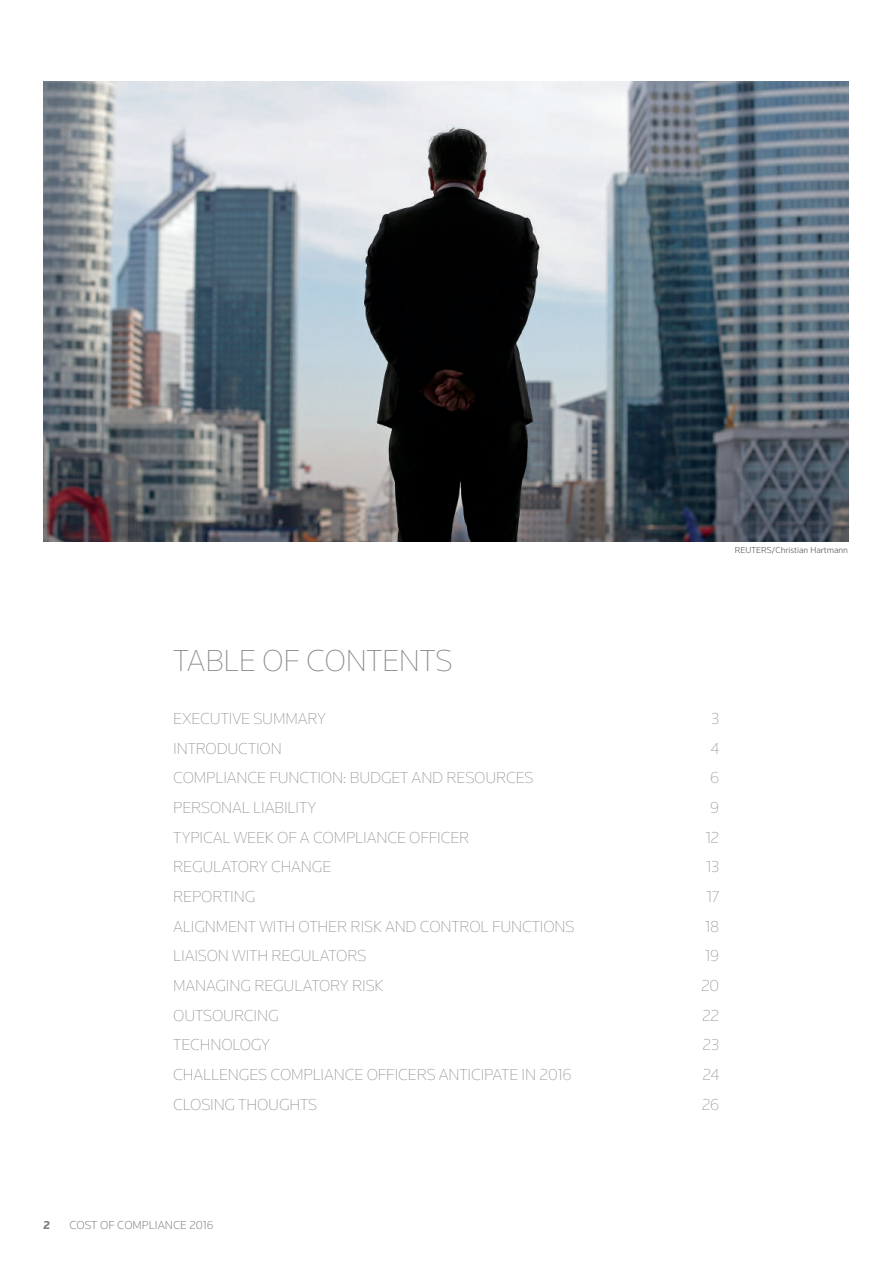
<style>
.page{position:relative;width:893px;height:1263px;background:#fff}
.page>*{position:absolute;margin:0;border:0;box-sizing:border-box;transform-origin:0 0}
.t1{font:200 31.5px "Knowledge";letter-spacing:-.01em;color:#86888b}
.t2{font:200 16.5px "Knowledge";letter-spacing:-.01em;color:#898a8a}
.t3{font:300 12px "Knowledge";color:#86888b}
.t4{font:900 12px "Knowledge";color:#808285}
.t5{font:300 9px "Knowledge";color:#4b4c4d}
</style>
<div class="page">
<img style="left:44px;top:81px;width:804px;height:460px">
<p class="t5" style="left:735px;top:545px;width:115px">REUTERS/Christian Hartmann</p>
<h1 class="t1" style="left:173px;top:641px;width:281px">TABLE OF CONTENTS</h1>
<p class="t2" style="left:173px;top:708px;width:154px">EXECUTIVE SUMMARY</p>
<p class="t2" style="left:711px;top:708px;width:10px">3</p>
<p class="t2" style="left:173px;top:738px;width:110px">INTRODUCTION</p>
<p class="t2" style="left:710px;top:738px;width:10px">4</p>
<p class="t2" style="left:173px;top:768px;width:362px">COMPLIANCE FUNCTION: BUDGET AND RESOURCES</p>
<p class="t2" style="left:710px;top:768px;width:11px">6</p>
<p class="t2" style="left:173px;top:797px;width:145px">PERSONAL LIABILITY</p>
<p class="t2" style="left:710px;top:797px;width:11px">9</p>
<p class="t2" style="left:173px;top:827px;width:298px">TYPICAL WEEK OF A COMPLIANCE OFFICER</p>
<p class="t2" style="left:706px;top:827px;width:15px">12</p>
<p class="t2" style="left:173px;top:857px;width:160px">REGULATORY CHANGE</p>
<p class="t2" style="left:706px;top:857px;width:15px">13</p>
<p class="t2" style="left:173px;top:886px;width:84px">REPORTING</p>
<p class="t2" style="left:707px;top:886px;width:14px">17</p>
<p class="t2" style="left:173px;top:916px;width:403px">ALIGNMENT WITH OTHER RISK AND CONTROL FUNCTIONS</p>
<p class="t2" style="left:705px;top:916px;width:16px">18</p>
<p class="t2" style="left:173px;top:945px;width:195px">LIAISON WITH REGULATORS</p>
<p class="t2" style="left:705px;top:945px;width:15px">19</p>
<p class="t2" style="left:173px;top:975px;width:212px">MANAGING REGULATORY RISK</p>
<p class="t2" style="left:701px;top:975px;width:20px">20</p>
<p class="t2" style="left:173px;top:1005px;width:107px">OUTSOURCING</p>
<p class="t2" style="left:702px;top:1005px;width:19px">22</p>
<p class="t2" style="left:173px;top:1034px;width:98px">TECHNOLOGY</p>
<p class="t2" style="left:703px;top:1034px;width:18px">23</p>
<p class="t2" style="left:173px;top:1064px;width:400px">CHALLENGES COMPLIANCE OFFICERS ANTICIPATE IN 2016</p>
<p class="t2" style="left:702px;top:1064px;width:18px">24</p>
<p class="t2" style="left:173px;top:1094px;width:146px">CLOSING THOUGHTS</p>
<p class="t2" style="left:702px;top:1094px;width:19px">26</p>
<p class="t4" style="left:44px;top:1218px;width:8px">2</p>
<p class="t3" style="left:69px;top:1218px;width:146px">COST OF COMPLIANCE 2016</p>
</div>
